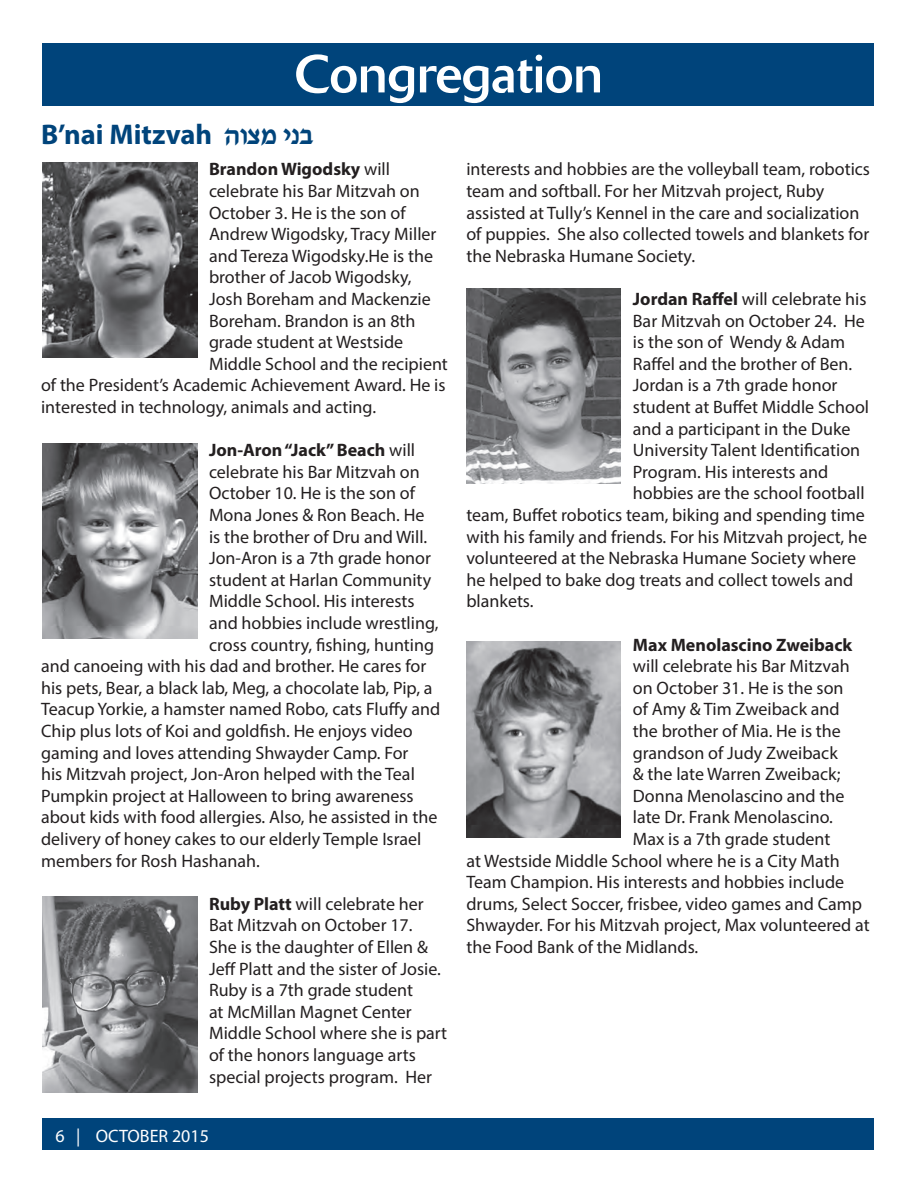
<style>
.page{position:relative;width:918px;height:1188px;background:#fff}
.page>*{position:absolute;margin:0;border:0;box-sizing:border-box;transform-origin:0 0}
.t1{font:52.5px "Delta";color:#fff}
.t2{font:700 28.5px "Myriad Pro";color:#00447b}
.t3{font:18px/21.6px "Myriad Pro";color:#231f20}
.t4{font:700 18px "Myriad Pro";color:#231f20}
.t5{font:18px "Myriad Pro";color:#fff}
.s1{font-family:"Davka David"}
.s2{font-weight:400}
.s3{font-weight:700}
</style>
<div class="page">
<div style="left:43px;top:43px;width:831px;height:63px;background:#00447b"></div>
<div style="left:43px;top:1118px;width:831px;height:32px;background:#00447b"></div>
<img style="left:43px;top:162px;width:154px;height:196px">
<img style="left:43px;top:443px;width:154px;height:196px">
<img style="left:43px;top:896px;width:154px;height:196px">
<img style="left:466px;top:288px;width:155px;height:196px">
<img style="left:467px;top:642px;width:154px;height:196px">
<h1 class="t1" style="left:295px;top:43px;width:310px">Congregation</h1>
<h2 class="t2" style="left:41px;top:116px;width:274px">B’nai Mitzvah <span class="s1">devn ipa</span></h2>
<p class="t4" style="left:209px;top:158px;width:183px">Brandon Wigodsky <span class="s2">will</span></p>
<p class="t3" style="left:209px;top:180px;width:212px">celebrate his Bar Mitzvah on</p>
<p class="t3" style="left:209px;top:202px;width:198px">October 3. He is the son of</p>
<p class="t3" style="left:209px;top:223px;width:229px">Andrew Wigodsky, Tracy Miller</p>
<p class="t3" style="left:209px;top:245px;width:226px">and Tereza Wigodsky.He is the</p>
<p class="t3" style="left:209px;top:266px;width:204px">brother of Jacob Wigodsky,</p>
<p class="t3" style="left:209px;top:288px;width:223px">Josh Boreham and Mackenzie</p>
<p class="t3" style="left:209px;top:310px;width:208px">Boreham. Brandon is an 8th</p>
<p class="t3" style="left:209px;top:331px;width:196px">grade student at Westside</p>
<p class="t3" style="left:209px;top:353px;width:240px">Middle School and the recipient</p>
<p class="t3" style="left:41px;top:374px;width:406px">of the President’s Academic Achievement Award. He is</p>
<p class="t3" style="left:41px;top:396px;width:337px">interested in technology, animals and acting.</p>
<p class="t4" style="left:209px;top:438px;width:208px">Jon-Aron “Jack” Beach <span class="s2">will</span></p>
<p class="t3" style="left:209px;top:461px;width:212px">celebrate his Bar Mitzvah on</p>
<p class="t3" style="left:209px;top:482px;width:207px">October 10. He is the son of</p>
<p class="t3" style="left:209px;top:504px;width:217px">Mona Jones &amp; Ron Beach. He</p>
<p class="t3" style="left:209px;top:526px;width:220px">is the brother of Dru and Will.</p>
<p class="t3" style="left:209px;top:547px;width:224px">Jon-Aron is a 7th grade honor</p>
<p class="t3" style="left:209px;top:569px;width:224px">student at Harlan Community</p>
<p class="t3" style="left:209px;top:590px;width:207px">Middle School. His interests</p>
<p class="t3" style="left:209px;top:612px;width:231px">and hobbies include wrestling,</p>
<p class="t3" style="left:209px;top:634px;width:227px">cross country, fishing, hunting</p>
<p class="t3" style="left:41px;top:655px;width:387px">and canoeing with his dad and brother. He cares for</p>
<p class="t3" style="left:41px;top:677px;width:393px">his pets, Bear, a black lab, Meg, a chocolate lab, Pip, a</p>
<p class="t3" style="left:41px;top:698px;width:401px">Teacup Yorkie, a hamster named Robo, cats Fluffy and</p>
<p class="t3" style="left:41px;top:720px;width:373px">Chip plus lots of Koi and goldfish. He enjoys video</p>
<p class="t3" style="left:41px;top:742px;width:369px">gaming and loves attending Shwayder Camp. For</p>
<p class="t3" style="left:41px;top:763px;width:375px">his Mitzvah project, Jon-Aron helped with the Teal</p>
<p class="t3" style="left:41px;top:785px;width:374px">Pumpkin project at Halloween to bring awareness</p>
<p class="t3" style="left:41px;top:806px;width:398px">about kids with food allergies. Also, he assisted in the</p>
<p class="t3" style="left:41px;top:828px;width:382px">delivery of honey cakes to our elderly Temple Israel</p>
<p class="t3" style="left:41px;top:850px;width:220px">members for Rosh Hashanah.</p>
<p class="t3" style="left:209px;top:893px;width:240px"><span class="s3">Ruby Platt</span> will celebrate her<br>Bat Mitzvah on October 17.<br>She is the daughter of Ellen &amp;<br>Jeff Platt and the sister of Josie.<br>Ruby is a 7th grade student<br>at McMillan Magnet Center<br>Middle School where she is part of the honors language arts special projects program. Her</p>
<p class="t5" style="left:56px;top:1125px;width:155px">6 | OCTOBER 2015</p>
<p class="t3" style="left:466px;top:158px;width:405px">interests and hobbies are the volleyball team, robotics team and softball. For her Mitzvah project, Ruby assisted at Tully’s Kennel in the care and socialization of puppies. She also collected towels and blankets for the Nebraska Humane Society.</p>
<p class="t3" style="left:633px;top:288px;width:235px"><span class="s3">Jordan Raffel</span> will celebrate his</p>
<p class="t3" style="left:633px;top:310px;width:233px">Bar Mitzvah on October 24. He</p>
<p class="t3" style="left:633px;top:331px;width:214px">is the son of Wendy &amp; Adam</p>
<p class="t3" style="left:633px;top:353px;width:221px">Raffel and the brother of Ben.</p>
<p class="t3" style="left:633px;top:374px;width:206px">Jordan is a 7th grade honor</p>
<p class="t3" style="left:633px;top:396px;width:238px">student at Buffet Middle School</p>
<p class="t3" style="left:633px;top:418px;width:219px">and a participant in the Duke</p>
<p class="t3" style="left:633px;top:439px;width:229px">University Talent Identification</p>
<p class="t3" style="left:633px;top:461px;width:197px">Program. His interests and</p>
<p class="t3" style="left:633px;top:482px;width:233px">hobbies are the school football</p>
<p class="t3" style="left:466px;top:504px;width:400px">team, Buffet robotics team, biking and spending time</p>
<p class="t3" style="left:466px;top:526px;width:402px">with his family and friends. For his Mitzvah project, he</p>
<p class="t3" style="left:466px;top:547px;width:391px">volunteered at the Nebraska Humane Society where</p>
<p class="t3" style="left:466px;top:569px;width:388px">he helped to bake dog treats and collect towels and</p>
<p class="t3" style="left:466px;top:590px;width:69px">blankets.</p>
<p class="t4" style="left:633px;top:633px;width:221px">Max Menolascino Zweiback</p>
<p class="t3" style="left:633px;top:655px;width:218px">will celebrate his Bar Mitzvah</p>
<p class="t3" style="left:633px;top:677px;width:212px">on October 31. He is the son</p>
<p class="t3" style="left:633px;top:698px;width:208px">of Amy &amp; Tim Zweiback and</p>
<p class="t3" style="left:633px;top:720px;width:210px">the brother of Mia. He is the</p>
<p class="t3" style="left:633px;top:742px;width:206px">grandson of Judy Zweiback</p>
<p class="t3" style="left:633px;top:763px;width:209px">&amp; the late Warren Zweiback;</p>
<p class="t3" style="left:633px;top:785px;width:213px">Donna Menolascino and the</p>
<p class="t3" style="left:633px;top:806px;width:201px">late Dr. Frank Menolascino.</p>
<p class="t3" style="left:633px;top:828px;width:199px">Max is a 7th grade student</p>
<p class="t3" style="left:466px;top:850px;width:375px">at Westside Middle School where he is a City Math</p>
<p class="t3" style="left:466px;top:871px;width:379px">Team Champion. His interests and hobbies include</p>
<p class="t3" style="left:466px;top:893px;width:397px">drums, Select Soccer, frisbee, video games and Camp</p>
<p class="t3" style="left:466px;top:914px;width:405px">Shwayder. For his Mitzvah project, Max volunteered at</p>
<p class="t3" style="left:466px;top:936px;width:233px">the Food Bank of the Midlands.</p>
</div>
